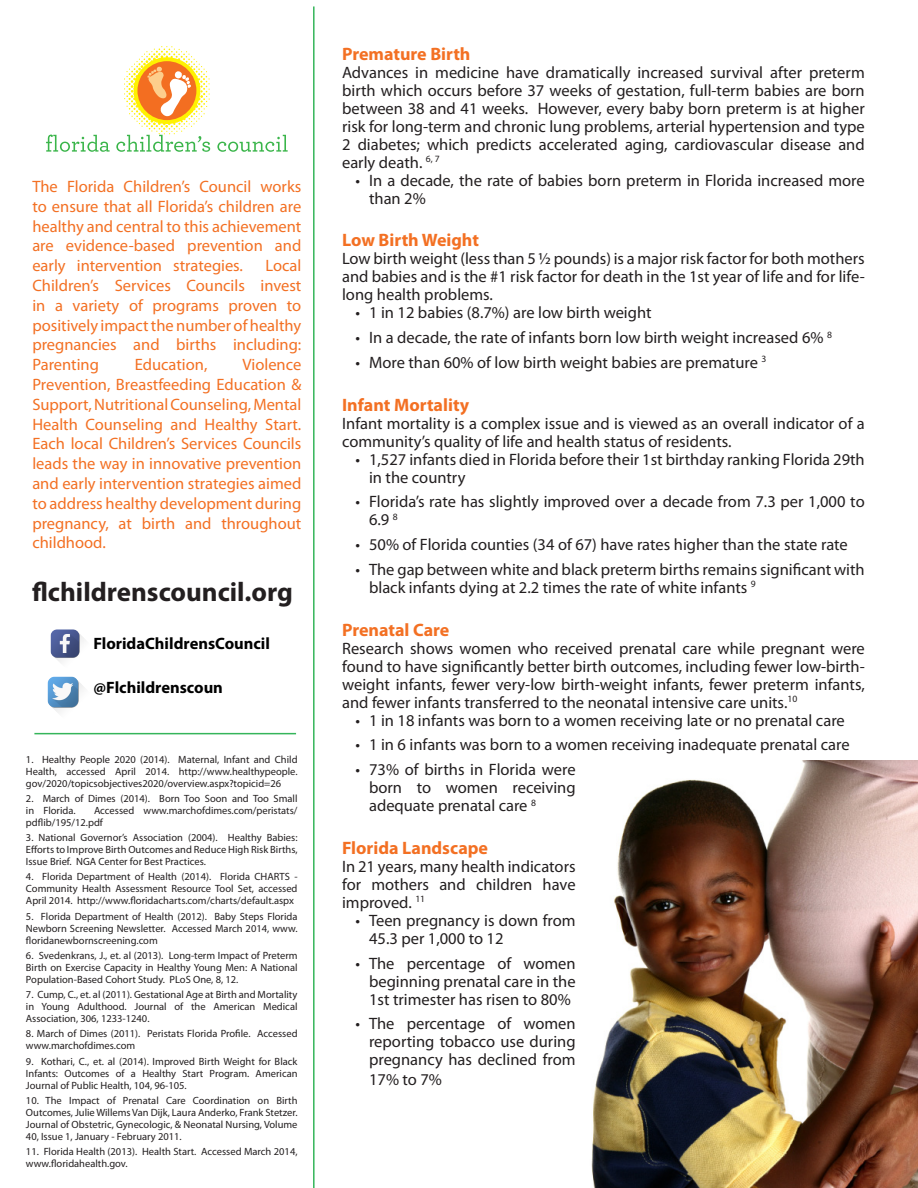
<style>
.page{position:relative;width:918px;height:1188px;background:#fff}
.page>*{position:absolute;margin:0;border:0;box-sizing:border-box;transform-origin:0 0}
.t1{font:700 27px "Myriad Pro";color:#231f20}
.Paragraph_Style_1{font:700 18px "Myriad Pro";color:#f37023}
.bullets{font:16.5px/18px "Myriad Pro";color:#231f20;text-align:justify}
.t2{font:16.5px/19.8px "Myriad Pro";color:#f37023;text-align:justify}
.t3{font:700 16.5px "Myriad Pro";color:#000}
.t4{font:10.5px/12px "Myriad Pro";color:#231f20;text-align:justify}
</style>
<div class="page">
<img style="left:591px;top:760px;width:327px;height:428px">
<hr style="left:313px;top:6px;width:2px;height:1182px;background:#35b55a">
<svg style="left:46px;top:135px;width:64px;height:17px"></svg>
<svg style="left:217px;top:135px;width:71px;height:17px"></svg>
<svg style="left:116px;top:46px;width:94px;height:106px"></svg>
<img style="left:50px;top:629px;width:34px;height:32px">
<img style="left:47px;top:661px;width:37px;height:52px">
<hr style="left:34px;top:733px;width:262px;height:1px;background:#35b55a">
<p class="t2" style="left:32px;top:176px;width:270px">The Florida Children’s Council works to ensure that all Florida’s children are healthy and central to this achievement are evidence-based prevention and early intervention strategies.</p>
<p class="t2" style="left:32px;top:255px;width:270px;text-indent:233px">Local Children’s Services Councils invest in a variety of programs proven to positively impact the number of healthy pregnancies and births including:<br>Parenting</p>
<p class="t2" style="left:32px;top:354px;width:271px;text-indent:210px">Violence Prevention, Breastfeeding Education &amp; Support, Nutritional Counseling, Mental Health Counseling and Healthy Start.<br>Each local Children’s Services Councils leads the way in innovative prevention and early intervention strategies aimed to address healthy development during pregnancy, at birth and throughout childhood.</p>
<p class="t2" style="left:135px;top:354px;width:74px">Education,</p>
<p class="t1" style="left:32px;top:574px;width:262px">flchildrenscouncil.org</p>
<p class="t3" style="left:93px;top:633px;width:178px">FloridaChildrensCouncil</p>
<p class="t3" style="left:94px;top:677px;width:131px">@Flchildrenscoun</p>
<p class="t4" style="left:26px;top:753px;width:273px">1. Healthy People 2020 (2014). Maternal, Infant and Child Health, accessed April 2014. http://www.healthypeople. gov/2020/topicsobjectives2020/overview.aspx?topicid=26</p>
<p class="t4" style="left:26px;top:792px;width:273px">2. March of Dimes (2014). Born Too Soon and Too Small in Florida.</p>
<p class="t4" style="left:26px;top:804px;width:273px;text-indent:68px">Accessed www.marchofdimes.com/peristats/ pdflib/195/12.pdf</p>
<p class="t4" style="left:26px;top:832px;width:273px">3. National Governor’s Association (2004). Healthy Babies:<br>Efforts to Improve Birth Outcomes and Reduce High Risk Births, Issue Brief. NGA Center for Best Practices.</p>
<p class="t4" style="left:26px;top:871px;width:273px">4. Florida Department of Health (2014). Florida CHARTS - Community Health Assessment Resource Tool Set, accessed April 2014. http://www.floridacharts.com/charts/default.aspx</p>
<p class="t4" style="left:26px;top:910px;width:273px">5. Florida Department of Health (2012). Baby Steps Florida Newborn Screening Newsletter. Accessed March 2014, www. floridanewbornscreening.com</p>
<p class="t4" style="left:26px;top:949px;width:273px">6. Svedenkrans, J., et. al (2013). Long-term Impact of Preterm Birth on Exercise Capacity in Healthy Young Men: A National Population-Based Cohort Study. PLoS One, 8, 12.</p>
<p class="t4" style="left:26px;top:988px;width:273px">7. Cump, C., et. al (2011). Gestational Age at Birth and Mortality in Young Adulthood. Journal of the American Medical Association, 306, 1233-1240.</p>
<p class="t4" style="left:26px;top:1028px;width:273px">8. March of Dimes (2011). Peristats Florida Profile. Accessed www.marchofdimes.com</p>
<p class="t4" style="left:26px;top:1055px;width:273px">9. Kothari, C., et. al (2014). Improved Birth Weight for Black Infants: Outcomes of a Healthy Start Program. American Journal of Public Health, 104, 96-105.</p>
<p class="t4" style="left:26px;top:1094px;width:273px">10. The Impact of Prenatal Care Coordination on Birth Outcomes, Julie Willems Van Dijk, Laura Anderko, Frank Stetzer.<br>Journal of Obstetric, Gynecologic, &amp; Neonatal Nursing, Volume 40, Issue 1, January - February 2011.</p>
<p class="t4" style="left:26px;top:1145px;width:273px">11. Florida Health (2013). Health Start. Accessed March 2014, www.floridahealth.gov.</p>
<p class="Paragraph_Style_1" style="left:342px;top:42px;width:130px">Premature Birth</p>
<p class="bullets" style="left:342px;top:63px;width:524px">Advances in medicine have dramatically increased survival after preterm birth which occurs before 37 weeks of gestation, full-term babies are born between 38 and 41 weeks. However, every baby born preterm is at higher risk for long-term and chronic lung problems, arterial hypertension and type 2 diabetes; which predicts accelerated aging, cardiovascular disease and early death. <sup>6,</sup> <sup>7</sup></p>
<p class="bullets" style="left:369px;top:171px;width:497px;text-indent:-14px">• In a decade, the rate of babies born preterm in Florida increased more than 2%</p>
<p class="Paragraph_Style_1" style="left:342px;top:229px;width:138px">Low Birth Weight</p>
<p class="bullets" style="left:342px;top:250px;width:524px">Low birth weight (less than 5 ½ pounds) is a major risk factor for both mothers and babies and is the #1 risk factor for death in the 1st year of life and for life&shy;long health problems.</p>
<p class="bullets" style="left:356px;top:304px;width:298px">• 1 in 12 babies (8.7%) are low birth weight</p>
<p class="bullets" style="left:356px;top:328px;width:478px">• In a decade, the rate of infants born low birth weight increased 6% <sup>8</sup></p>
<p class="bullets" style="left:356px;top:353px;width:412px">• More than 60% of low birth weight babies are premature <sup>3</sup></p>
<p class="Paragraph_Style_1" style="left:342px;top:393px;width:129px">Infant Mortality</p>
<p class="bullets" style="left:342px;top:414px;width:524px">Infant mortality is a complex issue and is viewed as an overall indicator of a community’s quality of life and health status of residents.</p>
<p class="bullets" style="left:369px;top:450px;width:497px;text-indent:-14px">• 1,527 infants died in Florida before their 1st birthday ranking Florida 29th in the country</p>
<p class="bullets" style="left:369px;top:493px;width:497px;text-indent:-14px">• Florida’s rate has slightly improved over a decade from 7.3 per 1,000 to<br>6.9 <sup>8</sup></p>
<p class="bullets" style="left:356px;top:535px;width:494px">• 50% of Florida counties (34 of 67) have rates higher than the state rate</p>
<p class="bullets" style="left:369px;top:560px;width:497px;text-indent:-14px">• The gap between white and black preterm births remains significant with black infants dying at 2.2 times the rate of white infants <sup>9</sup></p>
<p class="Paragraph_Style_1" style="left:342px;top:618px;width:109px">Prenatal Care</p>
<p class="bullets" style="left:342px;top:639px;width:524px">Research shows women who received prenatal care while pregnant were found to have significantly better birth outcomes, including fewer low-birth&shy;weight infants, fewer very-low birth-weight infants, fewer preterm infants, and fewer infants transferred to the neonatal intensive care units.<sup>10</sup></p>
<p class="bullets" style="left:356px;top:711px;width:491px">• 1 in 18 infants was born to a women receiving late or no prenatal care</p>
<p class="bullets" style="left:356px;top:736px;width:496px">• 1 in 6 infants was born to a women receiving inadequate prenatal care</p>
<p class="bullets" style="left:369px;top:760px;width:208px;text-indent:-14px">• 73% of births in Florida were born to women receiving adequate prenatal care <sup>8</sup></p>
<p class="Paragraph_Style_1" style="left:342px;top:836px;width:148px">Florida Landscape</p>
<p class="bullets" style="left:342px;top:857px;width:235px">In 21 years, many health indicators for mothers and children have improved. <sup>11</sup></p>
<p class="bullets" style="left:369px;top:911px;width:208px;text-indent:-14px">• Teen pregnancy is down from<br>45.3 per 1,000 to 12</p>
<p class="bullets" style="left:369px;top:954px;width:208px;text-indent:-14px">• The percentage of women beginning prenatal care in the 1st trimester has risen to 80%</p>
<p class="bullets" style="left:369px;top:1015px;width:208px;text-indent:-14px">• The percentage of women reporting tobacco use during pregnancy has declined from</p>
<p class="bullets" style="left:369px;top:1070px;width:74px">17% to 7%</p>
</div>
